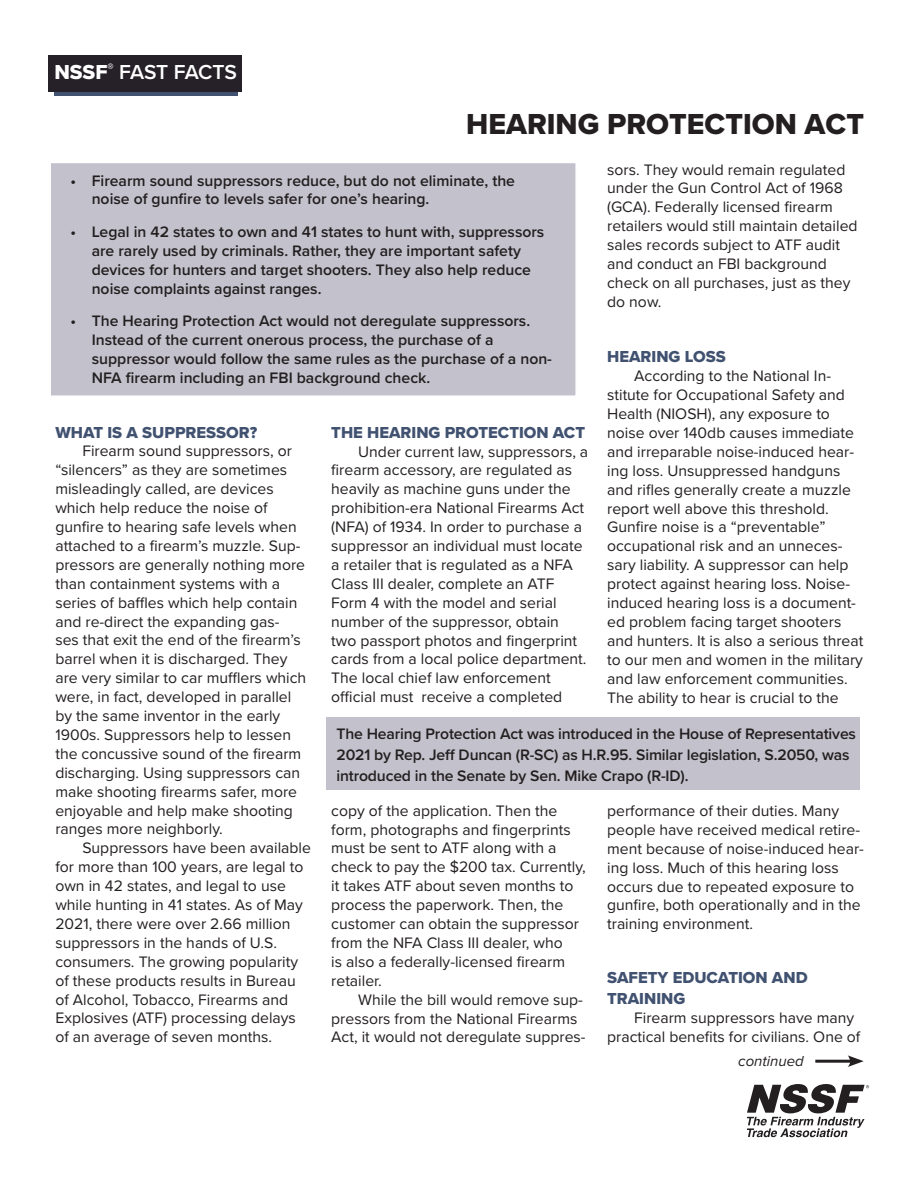
<style>
.page{position:relative;width:918px;height:1188px;background:#fff}
.page>*{position:absolute;margin:0;border:0;box-sizing:border-box;transform-origin:0 0}
.t1{font:30px "Proxima Nova Extrabld";color:#231f20}
.t2{font:600 21px "Proxima Nova";letter-spacing:-.01em;color:#fff}
.Fast_Facts_BODY{font:16.5px/21px "Proxima Nova Extrabld";color:#415271}
.t3{font:15.75px/18.9px "Proxima Nova";color:#231f20}
.t4{font:600 15.75px/18.9px "Proxima Nova";color:#231f20}
.t5{font:italic 15px "Proxima Nova";color:#231f20}
.s1{font-family:"Proxima Nova Extrabld";font-weight:400}
</style>
<div class="page">
<svg style="left:54px;top:91px;width:183px;height:5px"></svg>
<div style="left:48px;top:55px;width:194px;height:36px;background:#262129"></div>
<div style="left:50px;top:162px;width:527px;height:235px;background:#c3c2cc;border:1px solid #fff"></div>
<div style="left:326px;top:717px;width:534px;height:73px;background:#c3c2cc"></div>
<hr style="left:815px;top:1060px;width:38px;height:3px;background:#231f20">
<svg style="left:848px;top:1055px;width:16px;height:12px"></svg>
<svg style="left:747px;top:1084px;width:122px;height:53px"></svg>
<p class="t2" style="left:54px;top:57px;width:184px"><span class="s1">NSSF</span><sup>®</sup> FAST FACTS</p>
<p class="t1" style="left:466px;top:101px;width:399px">HEARING PROTECTION ACT</p>
<p class="t3" style="left:607px;top:159px;width:252px">sors. They would remain regulated under the Gun Control Act of 1968 (GCA). Federally licensed firearm retailers would still maintain detailed sales records subject to ATF audit and conduct an FBI background check on all purchases, just as they do now.</p>
<p class="t4" style="left:92px;top:170px;width:425px;text-indent:-21px">• Firearm sound suppressors reduce, but do not eliminate, the noise of gunfire to levels safer for one’s hearing.</p>
<p class="t4" style="left:92px;top:222px;width:454px;text-indent:-21px">• Legal in 42 states to own and 41 states to hunt with, suppressors are rarely used by criminals. Rather, they are important safety devices for hunters and target shooters. They also help reduce noise complaints against ranges.</p>
<p class="t4" style="left:92px;top:311px;width:462px;text-indent:-21px">• The Hearing Protection Act would not deregulate suppressors.<br>Instead of the current onerous process, the purchase of a suppressor would follow the same rules as the purchase of a non-NFA firearm including an FBI background check.</p>
<p class="Fast_Facts_BODY" style="left:607px;top:346px;width:120px">HEARING LOSS</p>
<p class="t3" style="left:607px;top:366px;width:258px;text-indent:27px">According to the National In&shy;stitute for Occupational Safety and Health (NIOSH), any exposure to noise over 140db causes immediate and irreparable noise-induced hear&shy;ing loss. Unsuppressed handguns and rifles generally create a muzzle report well above this threshold.<br>Gunfire noise is a “preventable” occupational risk and an unneces&shy;sary liability. A suppressor can help protect against hearing loss. Noise&shy;induced hearing loss is a document&shy;ed problem facing target shooters and hunters. It is also a serious threat to our men and women in the military and law enforcement communities.<br>The ability to hear is crucial to the</p>
<p class="Fast_Facts_BODY" style="left:55px;top:421px;width:203px">WHAT IS A SUPPRESSOR?</p>
<p class="t3" style="left:55px;top:441px;width:252px;text-indent:27px">Firearm sound suppressors, or “silencers” as they are sometimes misleadingly called, are devices which help reduce the noise of gunfire to hearing safe levels when attached to a firearm’s muzzle. Sup&shy;pressors are generally nothing more than containment systems with a series of baffles which help contain and re-direct the expanding gas&shy;ses that exit the end of the firearm’s barrel when it is discharged. They are very similar to car mufflers which were, in fact, developed in parallel by the same inventor in the early 1900s. Suppressors help to lessen the concussive sound of the firearm discharging. Using suppressors can make shooting firearms safer, more enjoyable and help make shooting ranges more neighborly.</p>
<p class="t3" style="left:55px;top:838px;width:257px;text-indent:27px">Suppressors have been available for more than 100 years, are legal to own in 42 states, and legal to use while hunting in 41 states. As of May 2021, there were over 2.66 million suppressors in the hands of U.S. consumers. The growing popularity of these products results in Bureau of Alcohol, Tobacco, Firearms and Explosives (ATF) processing delays of an average of seven months.</p>
<p class="Fast_Facts_BODY" style="left:331px;top:421px;width:255px">THE HEARING PROTECTION ACT</p>
<p class="t3" style="left:331px;top:441px;width:258px;text-indent:27px">Under current law, suppressors, a firearm accessory, are regulated as heavily as machine guns under the prohibition-era National Firearms Act (NFA) of 1934. In order to purchase a suppressor an individual must locate a retailer that is regulated as a NFA Class III dealer, complete an ATF Form 4 with the model and serial number of the suppressor, obtain<br>two passport photos and fingerprint cards from a local police department.<br>The local chief law enforcement official must receive a completed</p>
<p class="t4" style="left:336px;top:723px;width:521px;line-height:21px">The Hearing Protection Act was introduced in the House of Representatives<br>2021 by Rep. Jeff Duncan (R-SC) as H.R.95. Similar legislation, S.2050, was introduced in the Senate by Sen. Mike Crapo (R-ID).</p>
<p class="t3" style="left:331px;top:800px;width:256px">copy of the application. Then the form, photographs and fingerprints must be sent to ATF along with a check to pay the $200 tax. Currently, it takes ATF about seven months to process the paperwork. Then, the customer can obtain the suppressor from the NFA Class III dealer, who<br>is also a federally-licensed firearm retailer.</p>
<p class="t3" style="left:331px;top:989px;width:256px;text-indent:27px">While the bill would remove sup&shy;pressors from the National Firearms<br>Act, it would not deregulate suppres-</p>
<p class="t3" style="left:607px;top:801px;width:258px">performance of their duties. Many people have received medical retire&shy;ment because of noise-induced hear&shy;ing loss. Much of this hearing loss occurs due to repeated exposure to gunfire, both operationally and in the training environment.</p>
<p class="Fast_Facts_BODY" style="left:607px;top:967px;width:202px">SAFETY EDUCATION AND<br>TRAINING</p>
<p class="t3" style="left:607px;top:1008px;width:255px;text-indent:27px">Firearm suppressors have many practical benefits for civilians. One of</p>
<p class="t5" style="left:738px;top:1050px;width:67px">continued</p>
</div>
